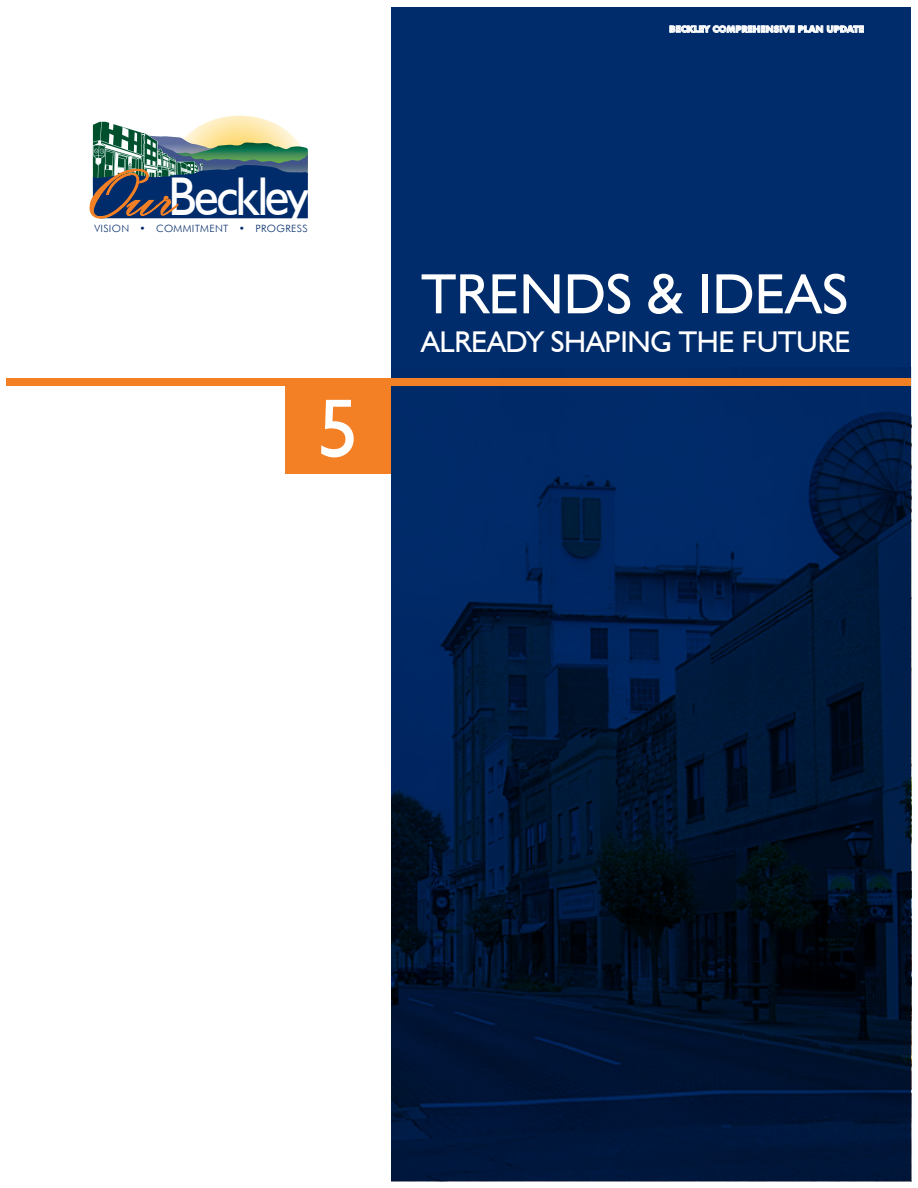
<style>
.page{position:relative;width:918px;height:1188px;background:#fff}
.page>*{position:absolute;margin:0;border:0;box-sizing:border-box;transform-origin:0 0}
.Chapter{font:82.8px "Humanist 521 BT";color:#fff}
.Chapter_Head_Humanis{font:57px "Humanist 521 BT";color:#fff}
.t1{font:54.45px "Humanist 521 BT";letter-spacing:-.05em;color:#fff;scale:.9 1}
.Chapter_Head_Humanis-2{font:30px "Humanist 521 BT";letter-spacing:-.01em;color:#fff}
.Chapter_Head_Humanis-3{font:300 10.05px "Futura BT";letter-spacing:.03em;color:#002c6b;scale:1.05 1}
.Futura_8pt_orange{font:700 9px "Futura BT";color:#fff;scale:1.05 1}
</style>
<div class="page">
<div style="left:285px;top:378px;width:107px;height:95px;background:#f48026"></div>
<div style="left:392px;top:7px;width:519px;height:1174px;background:#002c6b"></div>
<img style="left:392px;top:385px;width:519px;height:796px">
<svg style="left:89px;top:116px;width:219px;height:103px;background:#617b85"></svg>
<div style="left:7px;top:378px;width:904px;height:7px;background:#f48026"></div>
<svg style="left:670px;top:25px;width:194px;height:8px;background:#96a8c1"></svg>
<p class="t1" style="left:168px;top:162px;width:157px">Beckley</p>
<p class="Chapter_Head_Humanis-3" style="left:94px;top:222px;width:205px">VISION • COMMITMENT • PROGRESS</p>
<p class="Chapter" style="left:317px;top:377px;width:43px">5</p>
<p class="Futura_8pt_orange" style="left:669px;top:24px;width:187px">BECKLEY COMPREHENSIVE PLAN UPDATE</p>
<p class="Chapter_Head_Humanis" style="left:421px;top:259px;width:429px">TRENDS &amp; IDEAS</p>
<p class="Chapter_Head_Humanis-2" style="left:421px;top:324px;width:431px">ALREADY SHAPING THE FUTURE</p>
</div>
